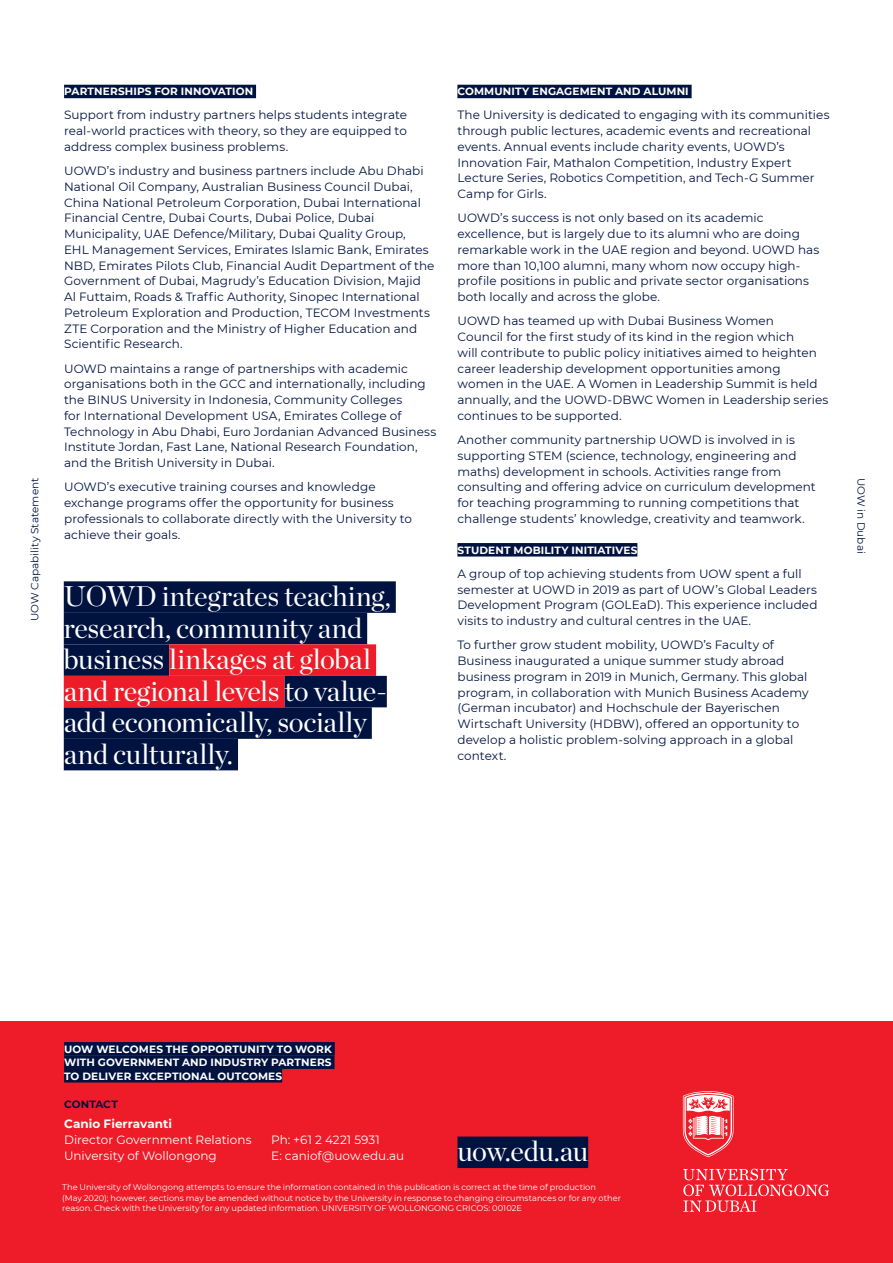
<style>
.page{position:relative;width:893px;height:1263px;background:#fff}
.page>*{position:absolute;margin:0;border:0;box-sizing:border-box;transform-origin:0 0}
.t1{font:28.5px/31.5px "Chronicle Display";letter-spacing:-.01em;color:#fff}
.t2{font:12px/15.8px "Montserrat";letter-spacing:.005em;color:#001340}
.t3{font:12px/15.8px "Montserrat";color:#fff}
.t4{font:700 12px "Montserrat";letter-spacing:.005em;color:#fff}
.t5{font:700 10.5px/13.5px "Montserrat";letter-spacing:.015em;color:#fff;text-align:justify}
.t6{font:10.5px "Montserrat";color:#001340}
.t7{font:700 10.5px "Montserrat";letter-spacing:.005em;color:#001340}
.t8{font:8.25px/10.5px "Montserrat";color:#fff}
</style>
<div class="page">
<div style="left:0;top:1021px;width:893px;height:242px;background:#ee1c28"></div>
<div style="left:457px;top:1136px;width:131px;height:32px;background:#001340"></div>
<div style="left:64px;top:1042px;width:271px;height:13px;background:#001340"></div>
<div style="left:64px;top:1055px;width:270px;height:14px;background:#001340"></div>
<div style="left:64px;top:1069px;width:218px;height:13px;background:#001340"></div>
<svg style="left:683px;top:1168px;width:146px;height:44px"></svg>
<svg style="left:683px;top:1091px;width:50px;height:66px"></svg>
<div style="left:64px;top:85px;width:192px;height:13px;background:#001340"></div>
<div style="left:457px;top:85px;width:235px;height:13px;background:#001340"></div>
<div style="left:457px;top:543px;width:180px;height:13px;background:#001340"></div>
<div style="left:64px;top:581px;width:332px;height:32px;background:#001340"></div>
<div style="left:64px;top:613px;width:303px;height:31px;background:#001340"></div>
<div style="left:64px;top:644px;width:105px;height:32px;background:#001340"></div>
<div style="left:169px;top:644px;width:207px;height:32px;background:#ee1c28"></div>
<div style="left:64px;top:676px;width:221px;height:31px;background:#ee1c28"></div>
<div style="left:285px;top:676px;width:102px;height:31px;background:#001340"></div>
<div style="left:64px;top:707px;width:308px;height:32px;background:#001340"></div>
<div style="left:64px;top:739px;width:174px;height:31px;background:#001340"></div>
<p class="t6" style="left:27px;top:621px;width:145px;rotate:-90deg">UOW Capability Statement</p>
<p class="t5" style="left:64px;top:84px;width:191px">PARTNERSHIPS FOR INNOVATION</p>
<p class="t2" style="left:64px;top:107px;width:345px;text-align:justify">Support from industry partners helps students integrate real-world practices with theory, so they are equipped to address complex business problems.</p>
<p class="t2" style="left:64px;top:163px;width:372px">UOWD’s industry and business partners include Abu Dhabi National Oil Company, Australian Business Council Dubai, China National Petroleum Corporation, Dubai International Financial Centre, Dubai Courts, Dubai Police, Dubai Municipality, UAE Defence/Military, Dubai Quality Group,<br>EHL Management Services, Emirates Islamic Bank, Emirates NBD, Emirates Pilots Club, Financial Audit Department of the Government of Dubai, Magrudy’s Education Division, Majid Al Futtaim, Roads &amp; Traffic Authority, Sinopec International Petroleum Exploration and Production, TECOM Investments ZTE Corporation and the Ministry of Higher Education and Scientific Research.</p>
<p class="t2" style="left:64px;top:360px;width:374px">UOWD maintains a range of partnerships with academic organisations both in the GCC and internationally, including the BINUS University in Indonesia, Community Colleges<br>for International Development USA, Emirates College of Technology in Abu Dhabi, Euro Jordanian Advanced Business Institute Jordan, Fast Lane, National Research Foundation, and the British University in Dubai.</p>
<p class="t2" style="left:64px;top:479px;width:349px">UOWD’s executive training courses and knowledge exchange programs offer the opportunity for business professionals to collaborate directly with the University to achieve their goals.</p>
<h1 class="t1" style="left:64px;top:578px;width:329px">UOWD integrates teaching, research, community and business linkages at global and regional levels to value&shy;add economically, socially and culturally.</h1>
<p class="t5" style="left:457px;top:84px;width:233px">COMMUNITY ENGAGEMENT AND ALUMNI</p>
<p class="t2" style="left:457px;top:107px;width:374px">The University is dedicated to engaging with its communities through public lectures, academic events and recreational events. Annual events include charity events, UOWD’s Innovation Fair, Mathalon Competition, Industry Expert Lecture Series, Robotics Competition, and Tech-G Summer Camp for Girls.</p>
<p class="t2" style="left:457px;top:210px;width:363px">UOWD’s success is not only based on its academic excellence, but is largely due to its alumni who are doing remarkable work in the UAE region and beyond. UOWD has more than 10,100 alumni, many whom now occupy high&shy;profile positions in public and private sector organisations both locally and across the globe.</p>
<p class="t2" style="left:457px;top:313px;width:372px">UOWD has teamed up with Dubai Business Women<br>Council for the first study of its kind in the region which<br>will contribute to public policy initiatives aimed to heighten career leadership development opportunities among women in the UAE. A Women in Leadership Summit is held annually, and the UOWD-DBWC Women in Leadership series continues to be supported.</p>
<p class="t2" style="left:457px;top:432px;width:360px">Another community partnership UOWD is involved in is supporting STEM (science, technology, engineering and maths) development in schools. Activities range from consulting and offering advice on curriculum development for teaching programming to running competitions that challenge students’ knowledge, creativity and teamwork.</p>
<p class="t5" style="left:457px;top:542px;width:181px">STUDENT MOBILITY INITIATIVES</p>
<p class="t2" style="left:457px;top:565px;width:362px">A group of top achieving students from UOW spent a full semester at UOWD in 2019 as part of UOW’s Global Leaders Development Program (GOLEaD). This experience included visits to industry and cultural centres in the UAE.</p>
<p class="t2" style="left:457px;top:637px;width:353px">To further grow student mobility, UOWD’s Faculty of Business inaugurated a unique summer study abroad business program in 2019 in Munich, Germany. This global program, in collaboration with Munich Business Academy (German incubator) and Hochschule der Bayerischen Wirtschaft University (HDBW), offered an opportunity to develop a holistic problem-solving approach in a global context.</p>
<p class="t6" style="left:868px;top:478px;width:77px;rotate:90deg">UOW in Dubai</p>
<p class="t5" style="left:64px;top:1041px;width:269px">UOW WELCOMES THE OPPORTUNITY TO WORK WITH GOVERNMENT AND INDUSTRY PARTNERS TO DELIVER EXCEPTIONAL OUTCOMES</p>
<p class="t7" style="left:64px;top:1097px;width:55px">CONTACT</p>
<p class="t4" style="left:64px;top:1115px;width:110px">Canio Fierravanti</p>
<p class="t3" style="left:64px;top:1131px;width:189px">Director Government Relations<br>University of Wollongong</p>
<p class="t3" style="left:271px;top:1131px;width:135px">Ph: +61 2 4221 5931<br>E: caniof@uow.edu.au</p>
<p class="t8" style="left:62px;top:1182px;width:560px">The University of Wollongong attempts to ensure the information contained in this publication is correct at the time of production<br>(May 2020); however, sections may be amended without notice by the University in response to changing circumstances or for any other reason. Check with the University for any updated information. UNIVERSITY OF WOLLONGONG CRICOS: 00102E</p>
<h1 class="t1" style="left:457px;top:1133px;width:132px">uow.edu.au</h1>
</div>
